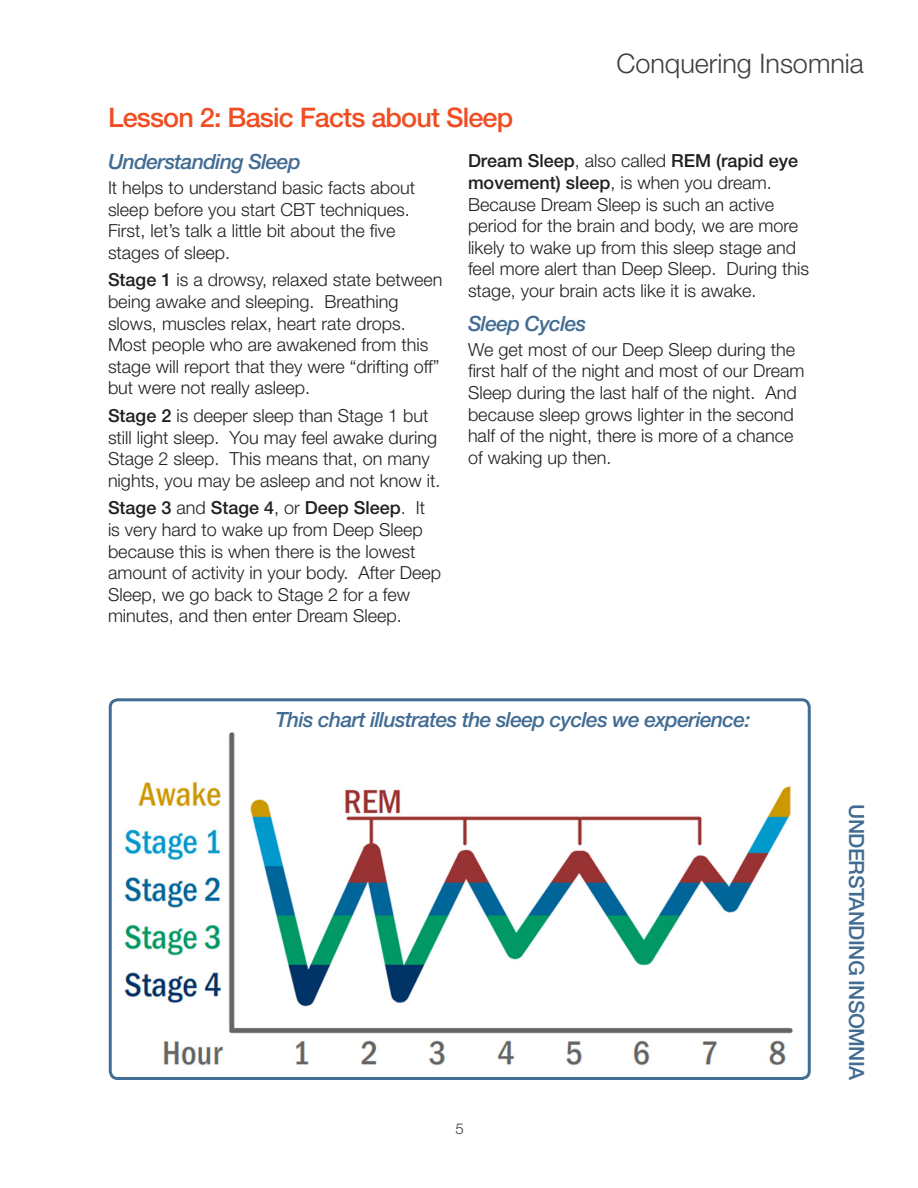
<style>
.page{position:relative;width:918px;height:1188px;background:#fff}
.page>*{position:absolute;margin:0;border:0;box-sizing:border-box;transform-origin:0 0}
.Heading_1{font:500 27px "Helvetica Neue LT Std";letter-spacing:-.03em;color:#f04e22}
.t1{font:300 27px "Helvetica Neue LT Std";color:#3e3e3f}
.Heading_2{font:italic 500 21px "Helvetica Neue LT Std";letter-spacing:-.03em;color:#426c93}
.t2{font:500 21px "Helvetica Neue LT Std";letter-spacing:-.03em;color:#426c93}
.Paragraph_Style_1{font:300 18px/21.6px "Helvetica Neue LT Std";color:#231f20}
.t3{font:300 15px "Helvetica Neue LT Std";color:#3e3e3f}
.s1{font-weight:500}
</style>
<div class="page">
<img style="left:109px;top:732px;width:698px;height:348px">
<div style="left:109px;top:698px;width:702px;height:382px;border:3px solid #426c93;border-radius:8px"></div>
<h1 class="t1" style="left:616px;top:47px;width:249px">Conquering Insomnia</h1>
<p class="Heading_1" style="left:108px;top:102px;width:407px">Lesson 2: Basic Facts about Sleep</p>
<p class="Heading_2" style="left:108px;top:150px;width:194px">Understanding Sleep</p>
<p class="Paragraph_Style_1" style="left:108px;top:177px;width:309px">It helps to understand basic facts about sleep before you start CBT techniques.<br>First, let’s talk a little bit about the five stages of sleep.</p>
<p class="Paragraph_Style_1" style="left:108px;top:269px;width:336px"><span class="s1">Stage 1</span> is a drowsy, relaxed state between being awake and sleeping. Breathing slows, muscles relax, heart rate drops.<br>Most people who are awakened from this stage will report that they were “drifting off” but were not really asleep.</p>
<p class="Paragraph_Style_1" style="left:108px;top:405px;width:334px"><span class="s1">Stage 2</span> is deeper sleep than Stage 1 but still light sleep. You may feel awake during Stage 2 sleep. This means that, on many nights, you may be asleep and not know it.</p>
<p class="Paragraph_Style_1" style="left:108px;top:497px;width:335px"><span class="s1">Stage 3</span> and <span class="s1">Stage 4</span>, or <span class="s1">Deep Sleep</span>. It is very hard to wake up from Deep Sleep because this is when there is the lowest amount of activity in your body. After Deep Sleep, we go back to Stage 2 for a few minutes, and then enter Dream Sleep.</p>
<p class="Paragraph_Style_1" style="left:468px;top:150px;width:343px"><span class="s1">Dream Sleep</span>, also called <span class="s1">REM (rapid eye movement) sleep</span>, is when you dream.<br>Because Dream Sleep is such an active period for the brain and body, we are more likely to wake up from this sleep stage and feel more alert than Deep Sleep. During this stage, your brain acts like it is awake.</p>
<p class="Heading_2" style="left:468px;top:311px;width:120px">Sleep Cycles</p>
<p class="Paragraph_Style_1" style="left:468px;top:338px;width:338px">We get most of our Deep Sleep during the first half of the night and most of our Dream Sleep during the last half of the night. And because sleep grows lighter in the second half of the night, there is more of a chance of waking up then.</p>
<p class="Heading_2" style="left:275px;top:708px;width:477px">This chart illustrates the sleep cycles we experience:</p>
<p class="t3" style="left:456px;top:1119px;width:10px">5</p>
<p class="t2" style="left:869px;top:804px;width:278px;rotate:90deg">UNDERSTANDING INSOMNIA</p>
</div>
